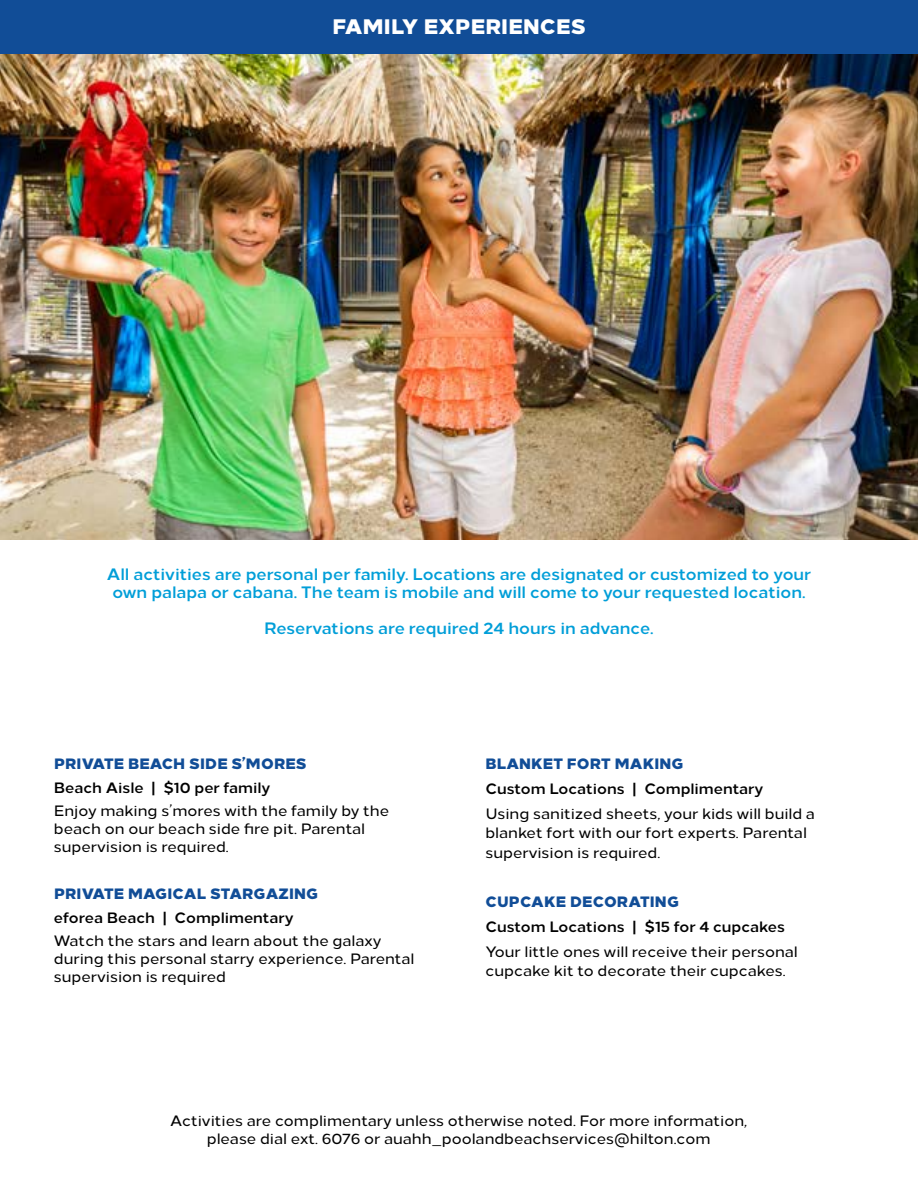
<style>
.page{position:relative;width:918px;height:1188px;background:#fff}
.page>*{position:absolute;margin:0;border:0;box-sizing:border-box;transform-origin:0 0}
.t1{font:800 21px "Loew";letter-spacing:.01em;color:#fff}
.t2{font:700 16.5px/18px "Loew";color:#009ed8;text-align:center}
.t3{font:500 15px/18px "Loew";color:#000}
.t4{font:700 15px "Loew";color:#000}
.t5{font:800 15px "Loew";letter-spacing:.01em;color:#114d97}
</style>
<div class="page">
<img style="left:0;top:54px;width:918px;height:486px">
<div style="left:0;top:0;width:918px;height:54px;background:#114d97"></div>
<h1 class="t1" style="left:332px;top:9px;width:255px">FAMILY EXPERIENCES</h1>
<p class="t2" style="left:107px;top:564px;width:706px">All activities are personal per family. Locations are designated or customized to your own palapa or cabana. The team is mobile and will come to your requested location.</p>
<p class="t2" style="left:264px;top:618px;width:391px">Reservations are required 24 hours in advance.</p>
<p class="t5" style="left:54px;top:751px;width:254px">PRIVATE BEACH SIDE S’MORES</p>
<p class="t4" style="left:54px;top:775px;width:218px">Beach Aisle | $10 per family</p>
<p class="t3" style="left:54px;top:801px;width:337px">Enjoy making s’mores with the family by the beach on our beach side fire pit. Parental supervision is required.</p>
<p class="t5" style="left:54px;top:881px;width:266px">PRIVATE MAGICAL STARGAZING</p>
<p class="t4" style="left:54px;top:905px;width:241px">eforea Beach | Complimentary</p>
<p class="t3" style="left:54px;top:930px;width:362px">Watch the stars and learn about the galaxy during this personal starry experience. Parental supervision is required</p>
<p class="t5" style="left:486px;top:751px;width:200px">BLANKET FORT MAKING</p>
<p class="t4" style="left:485px;top:777px;width:279px">Custom Locations | Complimentary</p>
<p class="t3" style="left:485px;top:803px;width:331px;line-height:19.4px">Using sanitized sheets, your kids will build a blanket fort with our fort experts. Parental supervision is required.</p>
<p class="t5" style="left:486px;top:889px;width:195px">CUPCAKE DECORATING</p>
<p class="t4" style="left:485px;top:915px;width:301px">Custom Locations | $15 for 4 cupcakes</p>
<p class="t3" style="left:485px;top:941px;width:314px;line-height:19.4px">Your little ones will receive their personal cupcake kit to decorate their cupcakes.</p>
<p class="t3" style="left:170px;top:1110px;width:578px;text-align:center">Activities are complimentary unless otherwise noted. For more information, please dial ext. 6076 or auahh_poolandbeachservices@hilton.com</p>
</div>
